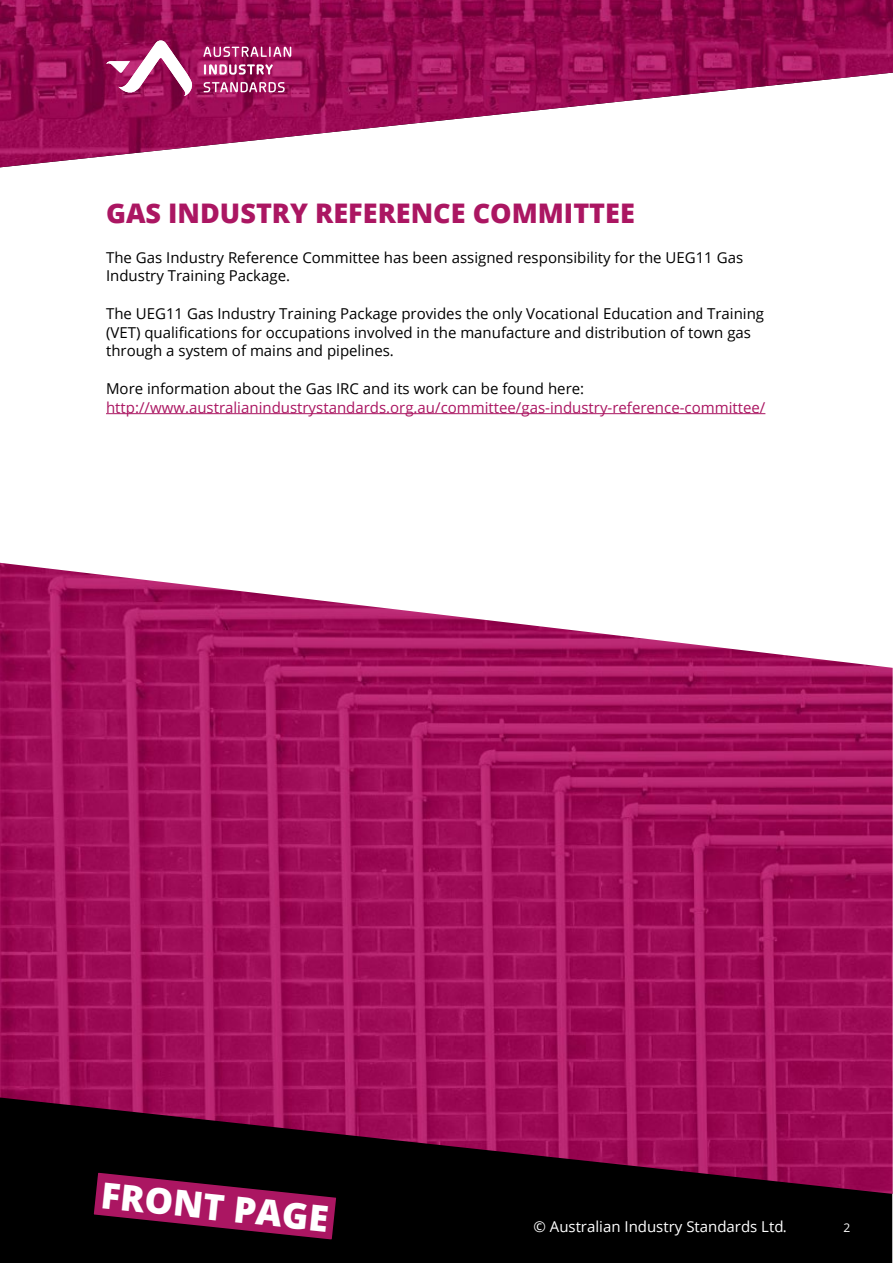
<style>
.page{position:relative;width:893px;height:1263px;background:#fff}
.page>*{position:absolute;margin:0;border:0;box-sizing:border-box;transform-origin:0 0}
.t1{font:800 36px "Open Sans";color:#fff}
.t2{font:800 27px "Open Sans";color:#ab1662}
.t3{font:15px/18.8px "Open Sans";color:#000}
.t4{font:15px "Open Sans";color:#ab1662}
.t5{font:15px "Open Sans";color:#fff}
.t6{font:12px "Open Sans";color:#fff}
</style>
<div class="page">
<img style="left:0;top:0;width:893px;height:167px">
<svg style="left:106px;top:40px;width:87px;height:58px"></svg>
<svg style="left:203px;top:47px;width:88px;height:10px"></svg>
<svg style="left:204px;top:64px;width:69px;height:11px"></svg>
<svg style="left:204px;top:82px;width:81px;height:10px"></svg>
<div style="left:0;top:1194px;width:892px;height:69px;background:#000"></div>
<svg style="left:91px;top:1194px;width:248px;height:48px;background:#710e40"></svg>
<hr style="left:106px;top:413px;width:659px;height:1px;background:#ab1662">
<img style="left:0;top:563px;width:893px;height:631px">
<h2 class="t2" style="left:106px;top:193px;width:530px">GAS INDUSTRY REFERENCE COMMITTEE</h2>
<p class="t3" style="left:106px;top:247px;width:639px">The Gas Industry Reference Committee has been assigned responsibility for the UEG11 Gas<br>Industry Training Package.</p>
<p class="t3" style="left:106px;top:304px;width:660px">The UEG11 Gas Industry Training Package provides the only Vocational Education and Training (VET) qualifications for occupations involved in the manufacture and distribution of town gas through a system of mains and pipelines.</p>
<p class="t3" style="left:106px;top:379px;width:480px">More information about the Gas IRC and its work can be found here:</p>
<p class="t4" style="left:106px;top:397px;width:661px">http://www.australianindustrystandards.org.au/committee/gas-industry-reference-committee/</p>
<h1 class="t1" style="left:104px;top:1167px;width:230px;rotate:6deg">FRONT PAGE</h1>
<p class="t5" style="left:533px;top:1216px;width:255px">© Australian Industry Standards Ltd.</p>
<p class="t6" style="left:843px;top:1219px;width:8px">2</p>
</div>
